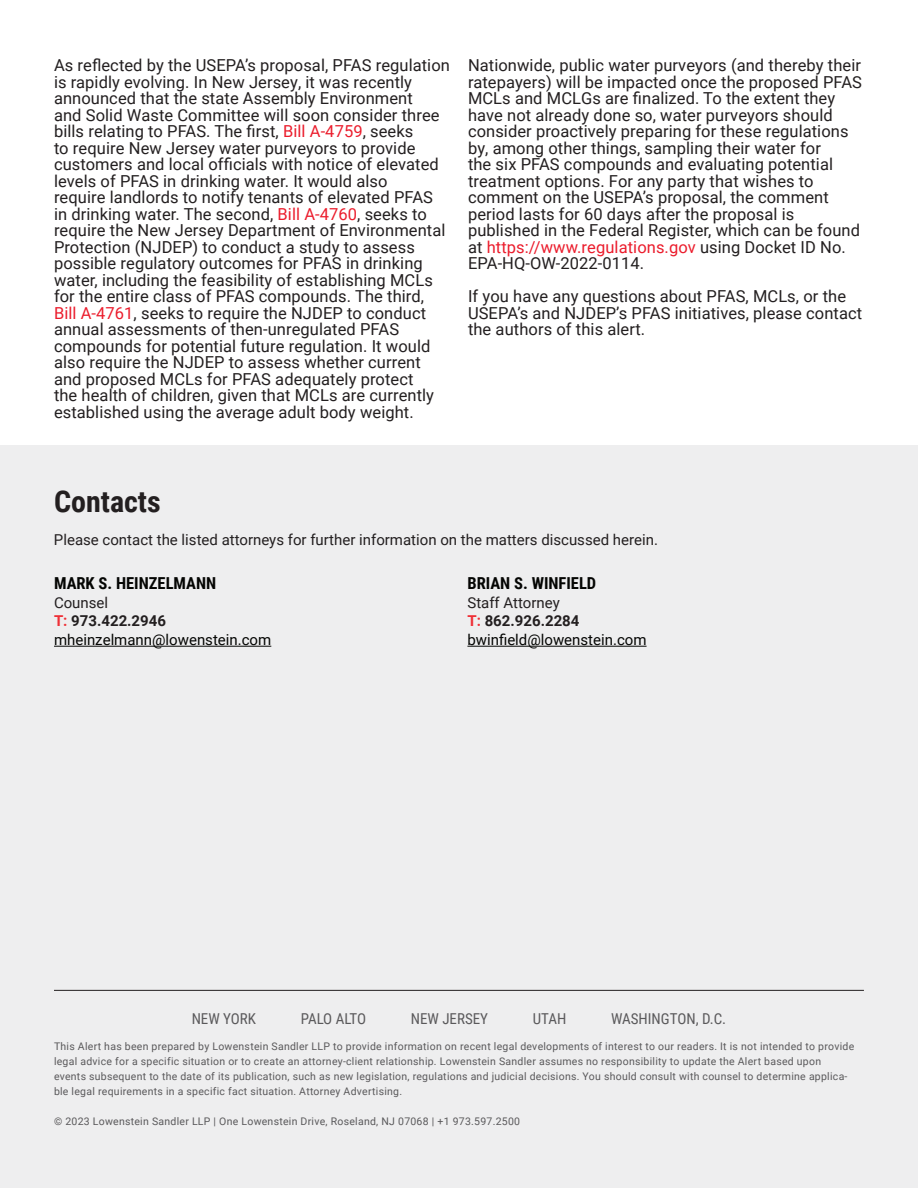
<style>
.page{position:relative;width:918px;height:1188px;background:#fff}
.page>*{position:absolute;margin:0;border:0;box-sizing:border-box;transform-origin:0 0}
.t1{font:700 30px "Roboto Condensed";color:#231f20}
.Body{font:16.5px/16.5px "Roboto";letter-spacing:.005em;color:#231f20}
.Body-2{font:700 16.5px "Roboto Condensed";color:#040503}
.Body-3{font:15px/18.8px "Roboto";color:#231f20}
.Body-4{font:15px "Roboto";color:#040503}
.t2{font:15px "Roboto Condensed";color:#5a595b}
.Body-5{font:700 15px/18.8px "Roboto";color:#231f20}
.t3{font:15px "Roboto Condensed";letter-spacing:-.025em;color:#5a595b}
.t4{font:10.5px/15px "Roboto";letter-spacing:.025em;color:#5a595b}
.s1{color:#eb1c2c}
.s2{font-weight:400}
.s3{color:#ee3037}
.s4{font-weight:700;color:#ee3037}
.s5{font-weight:700}
</style>
<div class="page">
<div style="left:0;top:446px;width:918px;height:742px;background:#eeeeef"></div>
<hr style="left:54px;top:646px;width:217px;height:1px;background:#040503">
<hr style="left:467px;top:646px;width:180px;height:1px;background:#040503">
<hr style="left:54px;top:990px;width:810px;height:1px;background:#231f20">
<p class="Body" style="left:54px;top:57px;width:398px">As reflected by the USEPA’s proposal, PFAS regulation is rapidly evolving. In New Jersey, it was recently announced that the state Assembly Environment<br>and Solid Waste Committee will soon consider three bills relating to PFAS. The first, <span class="s1">Bill A-4759</span>, seeks<br>to require New Jersey water purveyors to provide customers and local officials with notice of elevated levels of PFAS in drinking water. It would also<br>require landlords to notify tenants of elevated PFAS in drinking water. The second, <span class="s1">Bill A-4760</span>, seeks to require the New Jersey Department of Environmental Protection (NJDEP) to conduct a study to assess possible regulatory outcomes for PFAS in drinking water, including the feasibility of establishing MCLs for the entire class of PFAS compounds. The third, <span class="s1">Bill A-4761</span>, seeks to require the NJDEP to conduct annual assessments of then-unregulated PFAS compounds for potential future regulation. It would also require the NJDEP to assess whether current and proposed MCLs for PFAS adequately protect<br>the health of children, given that MCLs are currently established using the average adult body weight.</p>
<p class="Body" style="left:468px;top:57px;width:396px">Nationwide, public water purveyors (and thereby their ratepayers) will be impacted once the proposed PFAS MCLs and MCLGs are finalized. To the extent they have not already done so, water purveyors should consider proactively preparing for these regulations by, among other things, sampling their water for<br>the six PFAS compounds and evaluating potential treatment options. For any party that wishes to comment on the USEPA’s proposal, the comment period lasts for 60 days after the proposal is published in the Federal Register, which can be found at <span class="s1">https://www.regulations.gov</span> using Docket ID No.<br>EPA-HQ-OW-2022-0114.</p>
<p class="Body" style="left:468px;top:288px;width:396px">If you have any questions about PFAS, MCLs, or the<br>USEPA’s and NJDEP’s PFAS initiatives, please contact the authors of this alert.</p>
<p class="t1" style="left:54px;top:480px;width:108px">Contacts</p>
<p class="Body-3" style="left:54px;top:530px;width:606px">Please contact the listed attorneys for further information on the matters discussed herein.</p>
<p class="Body-2" style="left:54px;top:571px;width:164px">MARK S. HEINZELMANN</p>
<p class="Body-5" style="left:54px;top:592px;width:114px"><span class="s2">Counsel<br></span><span class="s3">T:</span> 973.422.2946</p>
<p class="Body-4" style="left:54px;top:629px;width:219px">mheinzelmann@lowenstein.com</p>
<p class="Body-2" style="left:467px;top:571px;width:130px">BRIAN S. WINFIELD</p>
<p class="Body-3" style="left:467px;top:592px;width:114px">Staff Attorney<br><span class="s4">T:</span> <span class="s5">862.926.2284</span></p>
<p class="Body-4" style="left:467px;top:629px;width:181px">bwinfield@lowenstein.com</p>
<p class="t2" style="left:192px;top:1008px;width:66px">NEW YORK</p>
<p class="t3" style="left:301px;top:1008px;width:67px">PALO ALTO</p>
<p class="t2" style="left:411px;top:1008px;width:79px">NEW JERSEY</p>
<p class="t2" style="left:533px;top:1008px;width:35px">UTAH</p>
<p class="t2" style="left:611px;top:1008px;width:117px">WASHINGTON, D.C.</p>
<p class="t4" style="left:54px;top:1039px;width:802px">This Alert has been prepared by Lowenstein Sandler LLP to provide information on recent legal developments of interest to our readers. It is not intended to provide legal advice for a specific situation or to create an attorney-client relationship. Lowenstein Sandler assumes no responsibility to update the Alert based upon events subsequent to the date of its publication, such as new legislation, regulations and judicial decisions. You should consult with counsel to determine applica&shy;ble legal requirements in a specific fact situation. Attorney Advertising.</p>
<p class="t4" style="left:54px;top:1114px;width:468px">© 2023 Lowenstein Sandler LLP | One Lowenstein Drive, Roseland, NJ 07068 | +1 973.597.2500</p>
</div>
